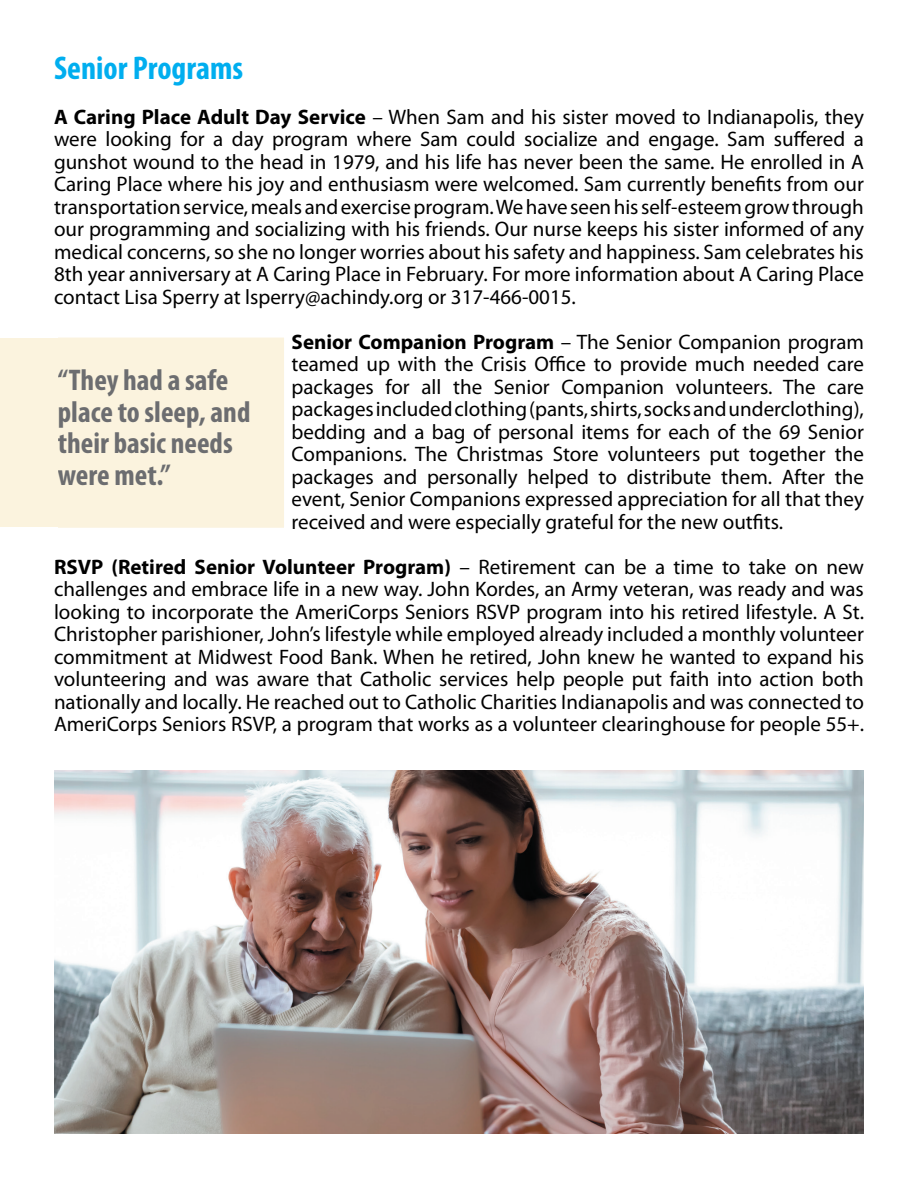
<style>
.page{position:relative;width:918px;height:1188px;background:#fff}
.page>*{position:absolute;margin:0;border:0;box-sizing:border-box;transform-origin:0 0}
.t1{font:700 condensed 33px "Myriad Pro";color:#00aeef}
.t2{font:700 condensed 30px/31.5px "Myriad Pro";color:#6c6d70}
.t3{font:21px/22.5px "Myriad Pro";color:#000;text-align:justify}
.s1{font-weight:700}
</style>
<div class="page">
<div style="left:54px;top:334px;width:234px;height:198px;background:#fbf3de"></div>
<div style="left:50px;top:330px;width:242px;height:205px;border:8px solid #fff"></div>
<div style="left:0;top:338px;width:58px;height:188px;background:#fbf3de"></div>
<img style="left:54px;top:770px;width:810px;height:364px">
<h1 class="t1" style="left:54px;top:47px;width:191px">Senior Programs</h1>
<p class="t3" style="left:54px;top:105px;width:812px"><span class="s1">A Caring Place Adult Day Service</span> – When Sam and his sister moved to Indianapolis, they were looking for a day program where Sam could socialize and engage. Sam suffered a gunshot wound to the head in 1979, and his life has never been the same. He enrolled in A Caring Place where his joy and enthusiasm were welcomed. Sam currently benefits from our transportation service, meals and exercise program. We have seen his self-esteem grow through our programming and socializing with his friends. Our nurse keeps his sister informed of any medical concerns, so she no longer worries about his safety and happiness. Sam celebrates his 8th year anniversary at A Caring Place in February. For more information about A Caring Place contact Lisa Sperry at lsperry@achindy.org or 317-466-0015.</p>
<p class="t3" style="left:292px;top:330px;width:574px"><span class="s1">Senior Companion Program</span> – The Senior Companion program teamed up with the Crisis Office to provide much needed care packages for all the Senior Companion volunteers. The care packages included clothing (pants, shirts, socks and underclothing), bedding and a bag of personal items for each of the 69 Senior Companions. The Christmas Store volunteers put together the packages and personally helped to distribute them. After the event, Senior Companions expressed appreciation for all that they received and were especially grateful for the new outfits.</p>
<p class="t3" style="left:54px;top:555px;width:812px"><span class="s1">RSVP (Retired Senior Volunteer Program)</span> – Retirement can be a time to take on new challenges and embrace life in a new way. John Kordes, an Army veteran, was ready and was looking to incorporate the AmeriCorps Seniors RSVP program into his retired lifestyle. A St.<br>Christopher parishioner, John’s lifestyle while employed already included a monthly volunteer commitment at Midwest Food Bank. When he retired, John knew he wanted to expand his volunteering and was aware that Catholic services help people put faith into action both nationally and locally. He reached out to Catholic Charities Indianapolis and was connected to AmeriCorps Seniors RSVP, a program that works as a volunteer clearinghouse for people 55+.</p>
<h2 class="t2" style="left:58px;top:364px;width:194px">“They had a safe place to sleep, and their basic needs were met.”</h2>
</div>
